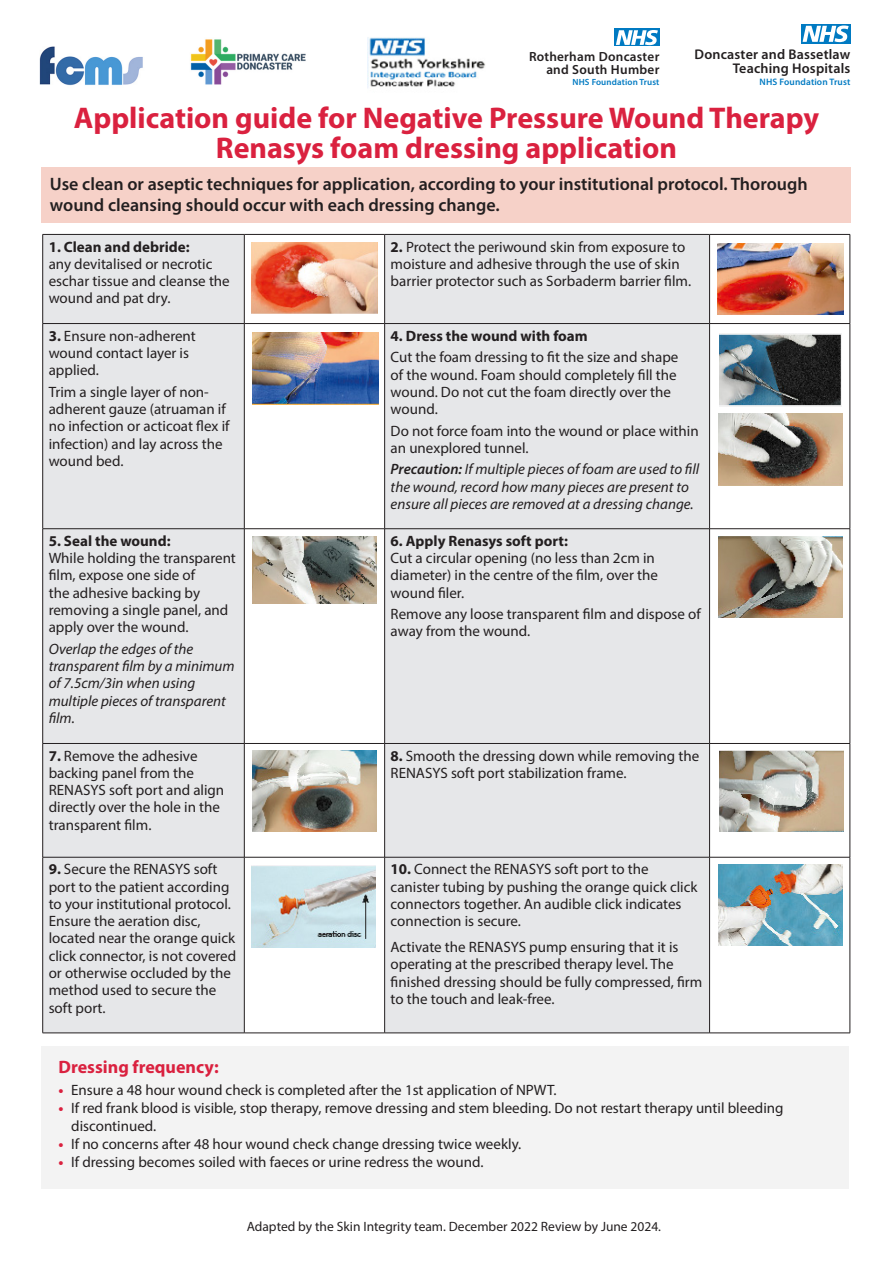
<style>
.page{position:relative;width:893px;height:1263px;background:#fff}
.page>*{position:absolute;margin:0;border:0;box-sizing:border-box;transform-origin:0 0}
.t1{font:700 30px "Myriad Pro";color:#da213f}
.t2{font:600 18px/21.6px "Myriad Pro";color:#231f20}
.t3{font:700 18px "Myriad Pro";color:#da213f}
.t4{font:15px/17.2px "Myriad Pro";color:#231f20}
.t5{font:italic 15px/17.2px "Myriad Pro";color:#231f20}
.t6{font:700 15px "Myriad Pro";color:#231f20}
.t7{font:600 14.1px/14.2px "Myriad Pro";letter-spacing:.015em;color:#231f20;text-align:right}
.t8{font:13.5px "Myriad Pro";color:#231f20}
.t9{font:600 13.2px/13px "Myriad Pro";letter-spacing:.02em;color:#231f20;text-align:right}
.t10{font:600 9.45px "Myriad Pro";letter-spacing:.015em;color:#007ac2}
.t11{font:600 9px "Myriad Pro";letter-spacing:.015em;color:#007ac2}
.s1{font-weight:700}
.s2{font-weight:600}
.s3{font-weight:700;color:#da213f}
</style>
<div class="page">
<svg style="left:43px;top:235px;width:666px;height:798px;fill:#e6e7e9"></svg>
<hr style="left:43px;top:234px;width:201px;height:1px;background:#231f20">
<hr style="left:42px;top:235px;width:1px;height:88px;background:#231f20">
<hr style="left:244px;top:234px;width:141px;height:1px;background:#231f20">
<hr style="left:244px;top:235px;width:1px;height:88px;background:#231f20">
<hr style="left:385px;top:234px;width:325px;height:1px;background:#231f20">
<hr style="left:384px;top:235px;width:1px;height:88px;background:#231f20">
<hr style="left:710px;top:234px;width:140px;height:1px;background:#231f20">
<hr style="left:709px;top:235px;width:1px;height:88px;background:#231f20">
<hr style="left:850px;top:235px;width:1px;height:88px;background:#231f20">
<hr style="left:43px;top:323px;width:201px;height:1px;background:#231f20">
<hr style="left:42px;top:324px;width:1px;height:204px;background:#231f20">
<hr style="left:244px;top:323px;width:141px;height:1px;background:#231f20">
<hr style="left:244px;top:324px;width:1px;height:204px;background:#231f20">
<hr style="left:385px;top:323px;width:325px;height:1px;background:#231f20">
<hr style="left:384px;top:324px;width:1px;height:204px;background:#231f20">
<hr style="left:710px;top:323px;width:140px;height:1px;background:#231f20">
<hr style="left:709px;top:324px;width:1px;height:204px;background:#231f20">
<hr style="left:850px;top:324px;width:1px;height:204px;background:#231f20">
<hr style="left:43px;top:528px;width:201px;height:1px;background:#231f20">
<hr style="left:42px;top:529px;width:1px;height:214px;background:#231f20">
<hr style="left:244px;top:528px;width:141px;height:1px;background:#231f20">
<hr style="left:244px;top:529px;width:1px;height:214px;background:#231f20">
<hr style="left:385px;top:528px;width:325px;height:1px;background:#231f20">
<hr style="left:384px;top:529px;width:1px;height:214px;background:#231f20">
<hr style="left:710px;top:528px;width:140px;height:1px;background:#231f20">
<hr style="left:709px;top:529px;width:1px;height:214px;background:#231f20">
<hr style="left:850px;top:529px;width:1px;height:214px;background:#231f20">
<hr style="left:43px;top:743px;width:201px;height:1px;background:#231f20">
<hr style="left:42px;top:744px;width:1px;height:113px;background:#231f20">
<hr style="left:244px;top:743px;width:141px;height:1px;background:#231f20">
<hr style="left:244px;top:744px;width:1px;height:113px;background:#231f20">
<hr style="left:385px;top:743px;width:325px;height:1px;background:#231f20">
<hr style="left:384px;top:744px;width:1px;height:113px;background:#231f20">
<hr style="left:710px;top:743px;width:140px;height:1px;background:#231f20">
<hr style="left:709px;top:744px;width:1px;height:113px;background:#231f20">
<hr style="left:850px;top:744px;width:1px;height:113px;background:#231f20">
<hr style="left:43px;top:857px;width:201px;height:1px;background:#231f20">
<hr style="left:42px;top:857px;width:1px;height:176px;background:#231f20">
<hr style="left:244px;top:857px;width:141px;height:1px;background:#231f20">
<hr style="left:244px;top:857px;width:1px;height:176px;background:#231f20">
<hr style="left:385px;top:857px;width:325px;height:1px;background:#231f20">
<hr style="left:384px;top:857px;width:1px;height:176px;background:#231f20">
<hr style="left:710px;top:857px;width:140px;height:1px;background:#231f20">
<hr style="left:709px;top:857px;width:1px;height:176px;background:#231f20">
<hr style="left:850px;top:857px;width:1px;height:176px;background:#231f20">
<hr style="left:43px;top:1033px;width:201px;height:1px;background:#231f20">
<hr style="left:244px;top:1033px;width:141px;height:1px;background:#231f20">
<hr style="left:385px;top:1033px;width:325px;height:1px;background:#231f20">
<hr style="left:710px;top:1033px;width:140px;height:1px;background:#231f20">
<svg style="left:801px;top:24px;width:49px;height:20px"></svg>
<svg style="left:803px;top:26px;width:46px;height:16px"></svg>
<div style="left:614px;top:28px;width:45px;height:18px;background:#007ac2"></div>
<svg style="left:616px;top:30px;width:42px;height:15px"></svg>
<img style="left:39px;top:46px;width:104px;height:40px">
<img style="left:190px;top:39px;width:116px;height:46px">
<img style="left:251px;top:242px;width:126px;height:72px">
<img style="left:367px;top:37px;width:119px;height:51px">
<img style="left:717px;top:243px;width:126px;height:72px">
<img style="left:252px;top:333px;width:126px;height:72px">
<div style="left:41px;top:1046px;width:808px;height:143px;background:#f3f3f3"></div>
<img style="left:252px;top:536px;width:124px;height:67px">
<div style="left:41px;top:168px;width:809px;height:55px;background:#f6d1c8"></div>
<img style="left:719px;top:333px;width:122px;height:73px">
<img style="left:719px;top:413px;width:123px;height:72px">
<img style="left:718px;top:864px;width:124px;height:82px">
<img style="left:251px;top:866px;width:124px;height:81px">
<img style="left:719px;top:750px;width:124px;height:82px">
<img style="left:252px;top:750px;width:124px;height:82px">
<img style="left:718px;top:536px;width:124px;height:81px">
<p class="t9" style="left:529px;top:49px;width:132px">Rotherham Doncaster and South Humber</p>
<p class="t11" style="left:573px;top:76px;width:88px">NHS Foundation Trust</p>
<p class="t7" style="left:695px;top:47px;width:157px">Doncaster and Bassetlaw<br>Teaching Hospitals</p>
<p class="t10" style="left:760px;top:76px;width:92px">NHS Foundation Trust</p>
<p class="t1" style="left:74px;top:98px;width:747px">Application guide for Negative Pressure Wound Therapy</p>
<p class="t1" style="left:216px;top:128px;width:463px">Renasys foam dressing application</p>
<p class="t2" style="left:50px;top:172px;width:759px">Use clean or aseptic techniques for application, according to your institutional protocol. Thorough wound cleansing should occur with each dressing change.</p>
<p class="t6" style="left:49px;top:237px;width:143px">1. Clean and debride:</p>
<p class="t4" style="left:49px;top:255px;width:183px">any devitalised or necrotic eschar tissue and cleanse the wound and pat dry.</p>
<p class="t4" style="left:49px;top:327px;width:149px"><span class="s1">3.</span> Ensure non-adherent wound contact layer is applied.</p>
<p class="t4" style="left:49px;top:383px;width:182px">Trim a single layer of non&shy;adherent gauze (atruaman if no infection or acticoat flex if infection) and lay across the wound bed.</p>
<p class="t6" style="left:49px;top:531px;width:123px">5. Seal the wound:</p>
<p class="t4" style="left:49px;top:549px;width:189px">While holding the transparent film, expose one side of<br>the adhesive backing by removing a single panel, and apply over the wound.</p>
<p class="t5" style="left:49px;top:640px;width:187px">Overlap the edges of the transparent film by a minimum of 7.5cm/3in when using multiple pieces of transparent film.</p>
<p class="t4" style="left:391px;top:238px;width:302px"><span class="s1">2.</span> Protect the periwound skin from exposure to moisture and adhesive through the use of skin barrier protector such as Sorbaderm barrier film.</p>
<p class="t6" style="left:391px;top:326px;width:199px">4. Dress the wound with foam</p>
<p class="t4" style="left:391px;top:348px;width:289px">Cut the foam dressing to fit the size and shape of the wound. Foam should completely fill the wound. Do not cut the foam directly over the wound.</p>
<p class="t4" style="left:391px;top:422px;width:310px">Do not force foam into the wound or place within an unexplored tunnel.</p>
<p class="t5" style="left:391px;top:460px;width:310px"><span class="s2">Precaution:</span> If multiple pieces of foam are used to fill the wound, record how many pieces are present to ensure all pieces are removed at a dressing change.</p>
<p class="t6" style="left:391px;top:531px;width:179px">6. Apply Renasys soft port:</p>
<p class="t4" style="left:391px;top:549px;width:269px">Cut a circular opening (no less than 2cm in diameter) in the centre of the film, over the wound filer.</p>
<p class="t4" style="left:391px;top:605px;width:312px">Remove any loose transparent film and dispose of away from the wound.</p>
<p class="t4" style="left:49px;top:747px;width:177px"><span class="s1">7.</span> Remove the adhesive backing panel from the<br>RENASYS soft port and align directly over the hole in the transparent film.</p>
<p class="t4" style="left:391px;top:747px;width:310px"><span class="s1">8.</span> Smooth the dressing down while removing the<br>RENASYS soft port stabilization frame.</p>
<p class="t4" style="left:49px;top:860px;width:184px"><span class="s1">9.</span> Secure the RENASYS soft port to the patient according to your institutional protocol.</p>
<p class="t4" style="left:49px;top:912px;width:189px">Ensure the aeration disc, located near the orange quick click connector, is not covered or otherwise occluded by the method used to secure the soft port.</p>
<p class="t4" style="left:391px;top:860px;width:308px"><span class="s1">10.</span> Connect the RENASYS soft port to the canister tubing by pushing the orange quick click connectors together. An audible click indicates connection is secure.</p>
<p class="t4" style="left:391px;top:938px;width:313px">Activate the RENASYS pump ensuring that it is operating at the prescribed therapy level. The finished dressing should be fully compressed, firm to the touch and leak-free.</p>
<p class="t3" style="left:58px;top:1055px;width:162px">Dressing frequency:</p>
<p class="t4" style="left:58px;top:1081px;width:500px"><span class="s3">•</span> Ensure a 48 hour wound check is completed after the 1st application of NPWT.</p>
<p class="t4" style="left:58px;top:1099px;width:727px"><span class="s3">•</span> If red frank blood is visible, stop therapy, remove dressing and stem bleeding. Do not restart therapy until bleeding</p>
<p class="t4" style="left:71px;top:1117px;width:87px">discontinued.</p>
<p class="t4" style="left:58px;top:1135px;width:464px"><span class="s3">•</span> If no concerns after 48 hour wound check change dressing twice weekly.</p>
<p class="t4" style="left:58px;top:1153px;width:426px"><span class="s3">•</span> If dressing becomes soiled with faeces or urine redress the wound.</p>
<p class="t8" style="left:247px;top:1218px;width:416px">Adapted by the Skin Integrity team. December 2022 Review by June 2024.</p>
</div>
